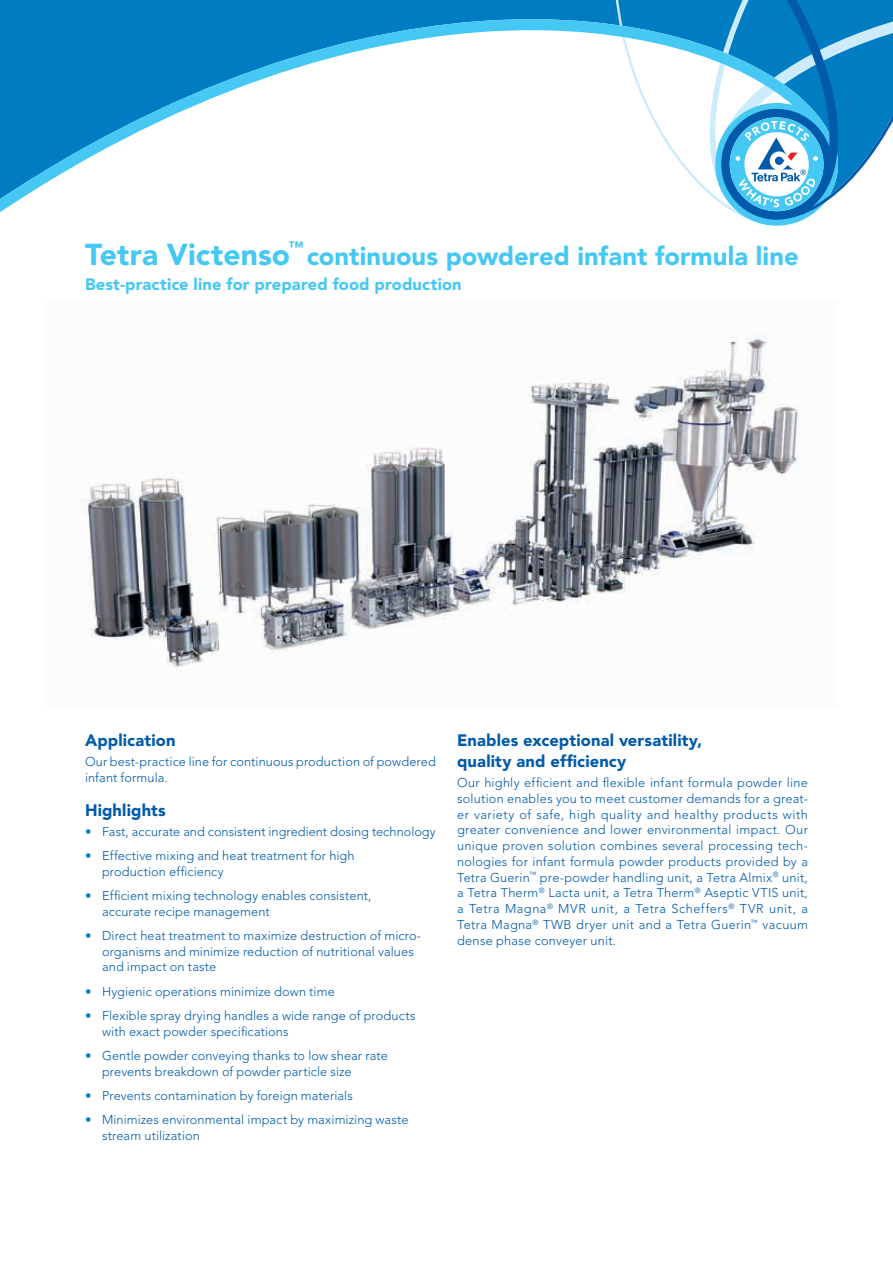
<style>
.page{position:relative;width:893px;height:1263px;background:#fff}
.page>*{position:absolute;margin:0;border:0;box-sizing:border-box;transform-origin:0 0}
.t1{font:900 30px "Avenir LT Std";color:#45c8f4}
.t2{font:900 25.5px "Avenir LT Std";letter-spacing:.005em;color:#45c8f4}
.t3{font:900 16.5px/21px "Avenir LT Std";letter-spacing:.01em;color:#015aaa}
.t4{font:900 16.5px "Avenir LT Std";letter-spacing:.005em;color:#45c8f4}
.t5{font:300 12.75px/15.8px "Avenir LT Std";letter-spacing:.01em;color:#015aaa}
.s1{color:#007cc2}
</style>
<div class="page">
<svg style="left:0;top:15px;width:83px;height:198px;background:#2792cd"></svg>
<svg style="left:83px;top:0;width:530px;height:161px"></svg>
<svg style="left:613px;top:0;width:280px;height:226px"></svg>
<img style="left:81px;top:334px;width:718px;height:334px">
<h1 class="t1" style="left:85px;top:236px;width:220px">Tetra Victenso<sup>™</sup></h1>
<h2 class="t2" style="left:307px;top:241px;width:493px">continuous powdered infant formula line</h2>
<p class="t4" style="left:85px;top:275px;width:378px">Best-practice line for prepared food production</p>
<p class="t3" style="left:85px;top:730px;width:92px">Application</p>
<p class="t5" style="left:85px;top:754px;width:352px">Our best-practice line for continuous production of powdered infant formula.</p>
<p class="t3" style="left:85px;top:799px;width:82px">Highlights</p>
<p class="t5" style="left:85px;top:823px;width:352px"><span class="s1">•</span> Fast, accurate and consistent ingredient dosing technology</p>
<p class="t5" style="left:102px;top:847px;width:254px;text-indent:-17px"><span class="s1">•</span> Effective mixing and heat treatment for high production efficiency</p>
<p class="t5" style="left:102px;top:887px;width:271px;text-indent:-17px"><span class="s1">•</span> Efficient mixing technology enables consistent, accurate recipe management</p>
<p class="t5" style="left:102px;top:927px;width:321px;text-indent:-17px"><span class="s1">•</span> Direct heat treatment to maximize destruction of micro&shy;organisms and minimize reduction of nutritional values and impact on taste</p>
<p class="t5" style="left:85px;top:983px;width:251px"><span class="s1">•</span> Hygienic operations minimize down time</p>
<p class="t5" style="left:102px;top:1007px;width:315px;text-indent:-17px"><span class="s1">•</span> Flexible spray drying handles a wide range of products with exact powder specifications</p>
<p class="t5" style="left:102px;top:1047px;width:287px;text-indent:-17px"><span class="s1">•</span> Gentle powder conveying thanks to low shear rate prevents breakdown of powder particle size</p>
<p class="t5" style="left:85px;top:1087px;width:269px"><span class="s1">•</span> Prevents contamination by foreign materials</p>
<p class="t5" style="left:102px;top:1112px;width:308px;text-indent:-17px"><span class="s1">•</span> Minimizes environmental impact by maximizing waste stream utilization</p>
<p class="t3" style="left:457px;top:730px;width:247px">Enables exceptional versatility, quality and efficiency</p>
<p class="t5" style="left:457px;top:775px;width:352px;text-align:justify">Our highly efficient and flexible infant formula powder line solution enables you to meet customer demands for a great&shy;er variety of safe, high quality and healthy products with greater convenience and lower environmental impact. Our unique proven solution combines several processing tech&shy;nologies for infant formula powder products provided by a Tetra Guerin<sup>™</sup> pre-powder handling unit, a Tetra Almix<sup>®</sup> unit, a Tetra Therm<sup>®</sup> Lacta unit, a Tetra Therm<sup>®</sup> Aseptic VTIS unit, a Tetra Magna<sup>®</sup> MVR unit, a Tetra Scheffers<sup>®</sup> TVR unit, a Tetra Magna<sup>®</sup> TWB dryer unit and a Tetra Guerin<sup>™</sup> vacuum dense phase conveyer unit.</p>
</div>
